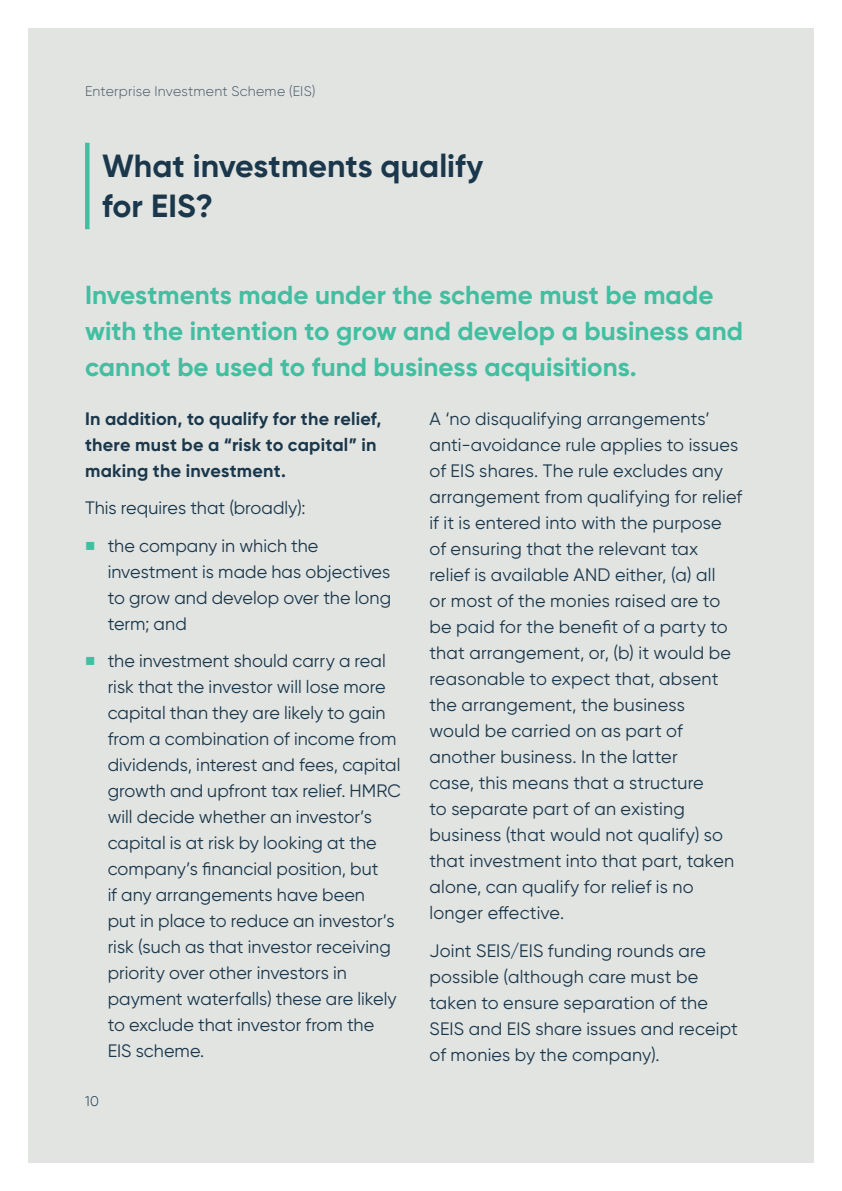
<style>
.page{position:relative;width:842px;height:1191px;background:#fff}
.page>*{position:absolute;margin:0;border:0;box-sizing:border-box;transform-origin:0 0}
.Heading_1{font:700 32px/40px "Gilroy";color:#1a374b}
.Intro_paragraph{font:700 26px/36px "Gilroy";color:#42bea0}
.Body_copy{font:18px/26px "Gilroy";letter-spacing:.005em;color:#1a374b}
.Intro_body_copy{font:700 18px/26px "Gilroy";letter-spacing:.015em;color:#1a374b}
.Header_L{font:300 14px "Gilroy";letter-spacing:.015em;color:#475865}
.t1{font:300 14px "Gilroy";color:#1a374b}
</style>
<div class="page">
<div style="left:28px;top:28px;width:786px;height:1134px;background:#e2e4e2"></div>
<div style="left:85px;top:143px;width:5px;height:86px;background:#42bea0"></div>
<p class="Header_L" style="left:85px;top:83px;width:232px">Enterprise Investment Scheme (EIS)</p>
<p class="Heading_1" style="left:102px;top:146px;width:383px">What investments qualify for EIS?</p>
<p class="Intro_paragraph" style="left:85px;top:277px;width:659px">Investments made under the scheme must be made with the intention to grow and develop a business and cannot be used to fund business acquisitions.</p>
<p class="Intro_body_copy" style="left:85px;top:406px;width:298px">In addition, to qualify for the relief, there must be a “risk to capital” in making the investment.</p>
<p class="Body_copy" style="left:85px;top:495px;width:222px">This requires that (broadly):</p>
<p class="Body_copy" style="left:108px;top:532px;width:285px">the company in which the investment is made has objectives to grow and develop over the long term; and</p>
<p class="Body_copy" style="left:108px;top:647px;width:294px">the investment should carry a real risk that the investor will lose more capital than they are likely to gain from a combination of income from dividends, interest and fees, capital growth and upfront tax relief. HMRC will decide whether an investor’s capital is at risk by looking at the company’s financial position, but<br>if any arrangements have been<br>put in place to reduce an investor’s risk (such as that investor receiving priority over other investors in payment waterfalls) these are likely to exclude that investor from the EIS scheme.</p>
<p class="Body_copy" style="left:429px;top:405px;width:314px">A ‘no disqualifying arrangements’ anti-avoidance rule applies to issues of EIS shares. The rule excludes any arrangement from qualifying for relief if it is entered into with the purpose of ensuring that the relevant tax relief is available AND either, (a) all<br>or most of the monies raised are to be paid for the benefit of a party to that arrangement, or, (b) it would be reasonable to expect that, absent the arrangement, the business<br>would be carried on as part of another business. In the latter<br>case, this means that a structure<br>to separate part of an existing business (that would not qualify) so that investment into that part, taken alone, can qualify for relief is no longer effective.</p>
<p class="Body_copy" style="left:429px;top:937px;width:310px">Joint SEIS/EIS funding rounds are possible (although care must be taken to ensure separation of the<br>SEIS and EIS share issues and receipt of monies by the company).</p>
<p class="t1" style="left:85px;top:1092px;width:15px">10</p>
</div>
